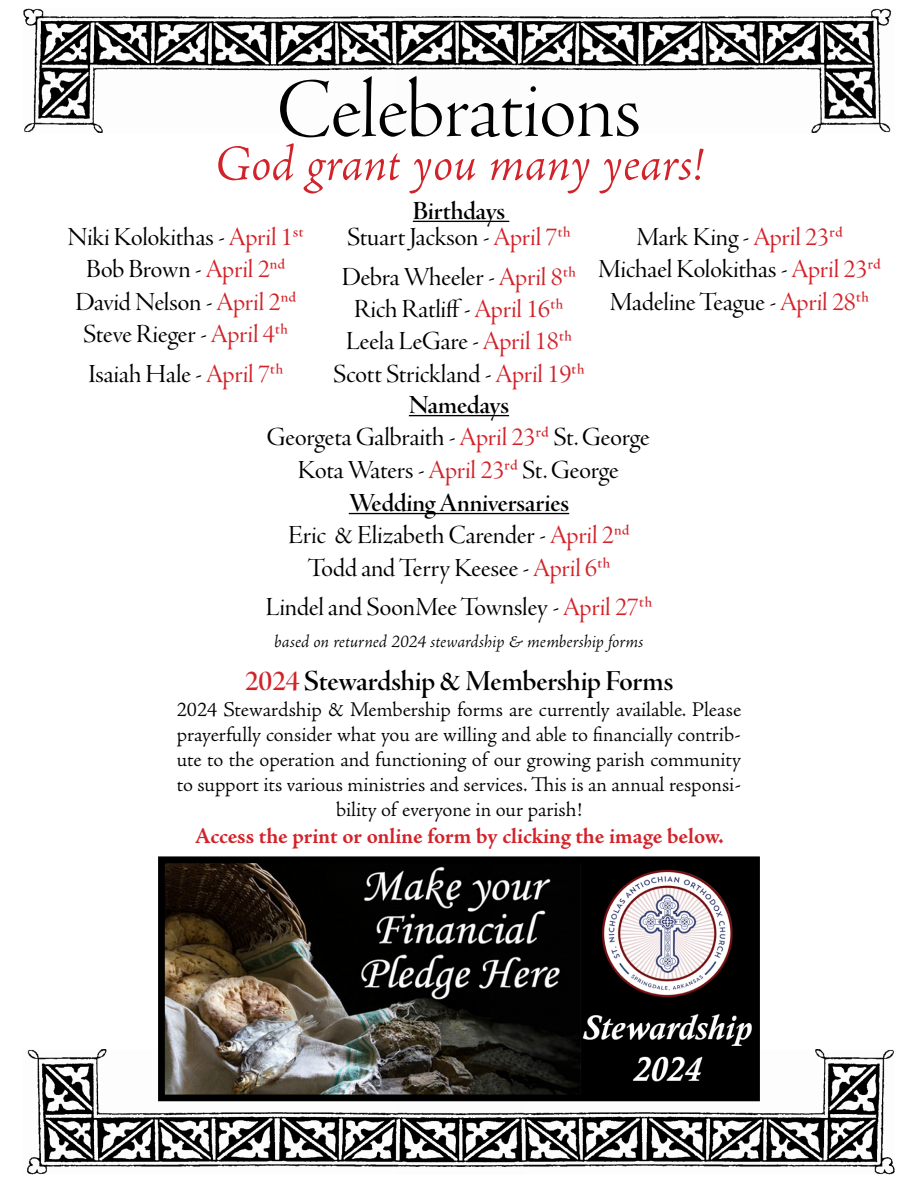
<style>
.page{position:relative;width:918px;height:1188px;background:#fff}
.page>*{position:absolute;margin:0;border:0;box-sizing:border-box;transform-origin:0 0}
.t1{font:87px "Adobe Jenson Pro Lt Disp";letter-spacing:-.005em;color:#000}
.t2{font:italic 300 51px "Adobe Jenson Pro";letter-spacing:-.005em;color:#d2232a}
.t3{font:30px "Adobe Jenson Pro Semibold Disp";letter-spacing:-.005em;color:#000}
.t4{font:27px/32.4px "Adobe Jenson Pro Disp";color:#000;text-align:center}
.t5{font:27px "Adobe Jenson Pro Semibold Disp";letter-spacing:-.005em;color:#000}
.t6{font:700 22.5px "Adobe Jenson Pro";letter-spacing:-.005em;color:#d2232a}
.t7{font:300 21px/25.2px "Adobe Jenson Pro";letter-spacing:-.005em;color:#000;text-align:center}
.t8{font:italic 300 18px "Adobe Jenson Pro";letter-spacing:-.005em;color:#000}
.s1{color:#d2232a}
</style>
<div class="page">
<img style="left:24px;top:9px;width:867px;height:124px">
<img style="left:27px;top:1050px;width:867px;height:124px">
<hr style="left:349px;top:513px;width:220px;height:1px;background:#000">
<hr style="left:409px;top:415px;width:100px;height:1px;background:#000">
<img style="left:166px;top:864px;width:586px;height:229px">
<div style="left:158px;top:856px;width:602px;height:245px;border:7px solid #000"></div>
<hr style="left:413px;top:221px;width:96px;height:1px;background:#000">
<h1 class="t1" style="left:277px;top:60px;width:365px">Celebrations</h1>
<h2 class="t2" style="left:215px;top:135px;width:489px">God grant you many years!</h2>
<p class="t4" style="left:68px;top:221px;width:238px">Niki Kolokithas - <span class="s1">April 1st<br></span>Bob Brown - <span class="s1">April 2nd<br></span>David Nelson - <span class="s1">April 2nd<br></span>Steve Rieger - <span class="s1">April 4th</span></p>
<p class="t4" style="left:88px;top:358px;width:197px">Isaiah Hale - <span class="s1">April 7th</span></p>
<p class="t5" style="left:413px;top:195px;width:94px">Birthdays</p>
<p class="t4" style="left:342px;top:217px;width:236px;line-height:39.6px;text-align:left">Stuart Jackson - <span class="s1">April 7th<br></span>Debra Wheeler - <span class="s1">April 8th</span></p>
<p class="t4" style="left:333px;top:293px;width:253px">Rich Ratliff - <span class="s1">April 16th<br></span>Leela LeGare - <span class="s1">April 18th<br></span>Scott Strickland - <span class="s1">April 19th</span></p>
<p class="t4" style="left:598px;top:221px;width:285px">Mark King - <span class="s1">April 23rd<br></span>Michael Kolokithas - <span class="s1">April 23rd<br></span>Madeline Teague - <span class="s1">April 28th</span></p>
<p class="t5" style="left:409px;top:390px;width:102px">Namedays</p>
<p class="t4" style="left:267px;top:421px;width:384px">Georgeta Galbraith - <span class="s1">April 23rd</span> St. George<br>Kota Waters - <span class="s1">April 23rd</span> St. George</p>
<p class="t5" style="left:349px;top:487px;width:222px">Wedding Anniversaries</p>
<p class="t4" style="left:288px;top:519px;width:343px">Eric &amp; Elizabeth Carender - <span class="s1">April 2nd<br></span>Todd and Terry Keesee - <span class="s1">April 6th</span></p>
<p class="t4" style="left:266px;top:591px;width:388px">Lindel and SoonMee Townsley - <span class="s1">April 27th</span></p>
<p class="t8" style="left:274px;top:632px;width:371px">based on returned 2024 stewardship &amp; membership forms</p>
<p class="t3" style="left:245px;top:664px;width:430px"><span class="s1">2024</span> Stewardship &amp; Membership Forms</p>
<p class="t7" style="left:177px;top:697px;width:566px">2024 Stewardship &amp; Membership forms are currently available. Please prayerfully consider what you are willing and able to financially contrib&shy;ute to the operation and functioning of our growing parish community to support its various ministries and services. This is an annual responsi&shy;bility of everyone in our parish!</p>
<p class="t6" style="left:195px;top:823px;width:531px">Access the print or online form by clicking the image below.</p>
</div>
